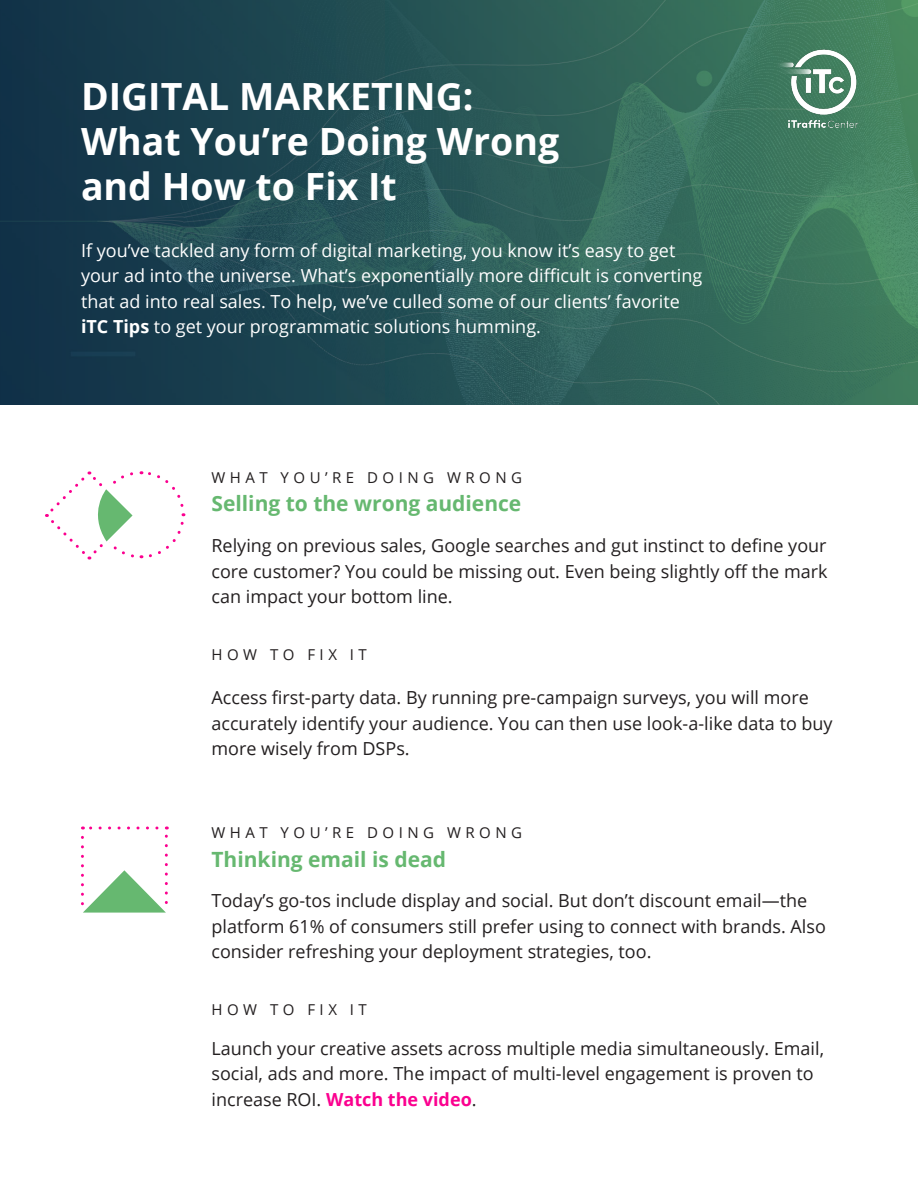
<style>
.page{position:relative;width:918px;height:1188px;background:#fff}
.page>*{position:absolute;margin:0;border:0;box-sizing:border-box;transform-origin:0 0}
.t1{font:700 37.5px/45px "Open Sans";color:#fff}
.t2{font:700 21px "Open Sans";color:#66b870}
.t3{font:18px/25.5px "Open Sans";color:#231f20}
.t4{font:18px/25.5px "Open Sans";color:#fff}
.t5{font:15px "Open Sans";letter-spacing:.3em;color:#231f20}
.s1{font-weight:700}
.s2{font-weight:700;color:#fb008f}
</style>
<div class="page">
<img style="left:0;top:0;width:918px;height:405px">
<img style="left:766px;top:39px;width:112px;height:100px">
<svg style="left:81px;top:826px;width:88px;height:87px"></svg>
<svg style="left:45px;top:471px;width:141px;height:89px"></svg>
<p class="t1" style="left:81px;top:73px;width:480px">DIGITAL MARKETING:<br>What You’re Doing Wrong and How to Fix It</p>
<p class="t4" style="left:81px;top:237px;width:623px">If you’ve tackled any form of digital marketing, you know it’s easy to get your ad into the universe. What’s exponentially more difficult is converting that ad into real sales. To help, we’ve culled some of our clients’ favorite <span class="s1">iTC Tips</span> to get your programmatic solutions humming.</p>
<p class="t5" style="left:212px;top:467px;width:312px">WHAT YOU’RE DOING WRONG</p>
<p class="t2" style="left:212px;top:489px;width:311px">Selling to the wrong audience</p>
<p class="t3" style="left:212px;top:533px;width:618px;text-align:justify">Relying on previous sales, Google searches and gut instinct to define your core customer? You could be missing out. Even being slightly off the mark can impact your bottom line.</p>
<p class="t5" style="left:212px;top:645px;width:157px">HOW TO FIX IT</p>
<p class="t3" style="left:212px;top:685px;width:623px">Access first-party data. By running pre-campaign surveys, you will more accurately identify your audience. You can then use look-a-like data to buy more wisely from DSPs.</p>
<p class="t5" style="left:212px;top:822px;width:312px">WHAT YOU’RE DOING WRONG</p>
<p class="t2" style="left:212px;top:844px;width:236px">Thinking email is dead</p>
<p class="t3" style="left:212px;top:888px;width:616px">Today’s go-tos include display and social. But don’t discount email—the platform 61% of consumers still prefer using to connect with brands. Also consider refreshing your deployment strategies, too.</p>
<p class="t5" style="left:212px;top:1000px;width:157px">HOW TO FIX IT</p>
<p class="t3" style="left:212px;top:1035px;width:614px">Launch your creative assets across multiple media simultaneously. Email, social, ads and more. The impact of multi-level engagement is proven to increase ROI. <span class="s2">Watch the video</span>.</p>
</div>
